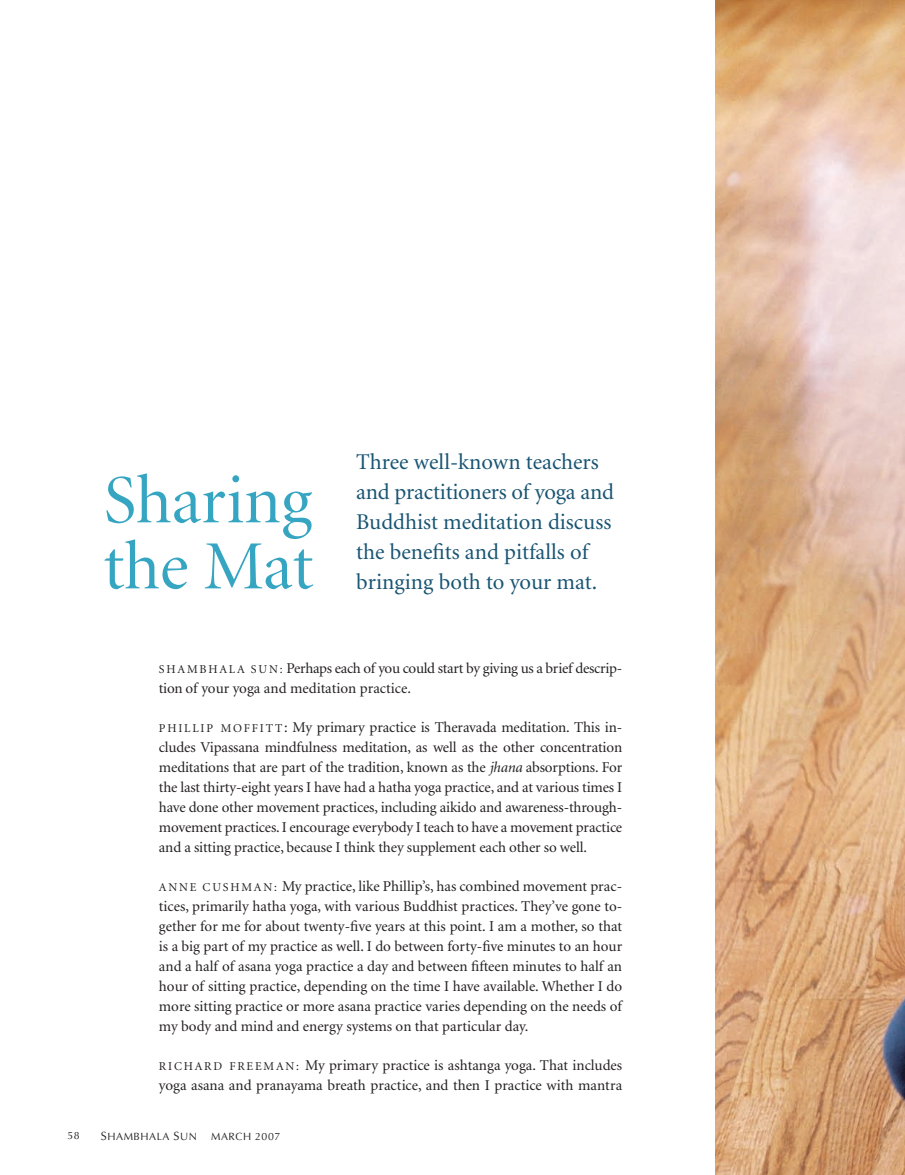
<style>
.page{position:relative;width:905px;height:1175px;background:#fff}
.page>*{position:absolute;margin:0;border:0;box-sizing:border-box;transform-origin:0 0}
.t1{font:69px/66px "Minion Display";color:#35a5c1}
.t2{font:22.5px/30px "Minion";color:#185473}
.t3{font:15px/19.8px "Minion";color:#231f20;text-align:justify}
.t4{font:15px/19.8px "Minion";letter-spacing:-.02em;color:#231f20}
.t5{font:10.5px "Optima";letter-spacing:.05em;color:#231f20}
.s1{font-size:12px}
.s2{font-style:italic}
</style>
<div class="page">
<img style="left:716px;top:0;width:188px;height:1174px">
<h1 class="t1" style="left:104px;top:470px;width:211px">Sharing the Mat</h1>
<h2 class="t2" style="left:356px;top:447px;width:259px">Three well-known teachers and practitioners of yoga and<br>Buddhist meditation discuss the benefits and pitfalls of bringing both to your mat.</h2>
<p class="t5" style="left:68px;top:1129px;width:14px">58</p>
<p class="t4" style="left:159px;top:658px;width:465px"><span class="s1">S H A M B H A L A S U N :</span> Perhaps each of you could start by giving us a brief descrip&shy;tion of your yoga and meditation practice.</p>
<p class="t3" style="left:159px;top:718px;width:465px"><span class="s1">PH I L L I P M O F F I T T</span> : My primary practice is Theravada meditation. This in&shy;cludes Vipassana mindfulness meditation, as well as the other concentration meditations that are part of the tradition, known as the <span class="s2">jhana</span> absorptions. For the last thirty-eight years I have had a hatha yoga practice, and at various times I have done other movement practices, including aikido and awareness-through&shy;movement practices.I encourage everybody I teach to have a movement practice and a sitting practice, because I think they supplement each other so well.</p>
<p class="t3" style="left:159px;top:877px;width:465px"><span class="s1">A N N E C U SH M A N :</span> My practice, like Phillip’s, has combined movement prac&shy;tices, primarily hatha yoga, with various Buddhist practices. They’ve gone to&shy;gether for me for about twenty-five years at this point. I am a mother, so that is a big part of my practice as well. I do between forty-five minutes to an hour and a half of asana yoga practice a day and between fifteen minutes to half an hour of sitting practice, depending on the time I have available. Whether I do more sitting practice or more asana practice varies depending on the needs of my body and mind and energy systems on that particular day.</p>
<p class="t3" style="left:159px;top:1056px;width:465px"><span class="s1">RICHAR D FRE E M A N :</span> My primary practice is ashtanga yoga. That includes yoga asana and pranayama breath practice, and then I practice with mantra</p>
<p class="t5" style="left:101px;top:1129px;width:97px"><span class="s1">S</span>HAMBHALA <span class="s1">S</span>UN</p>
<p class="t5" style="left:211px;top:1129px;width:70px">MARCH 2007</p>
</div>
